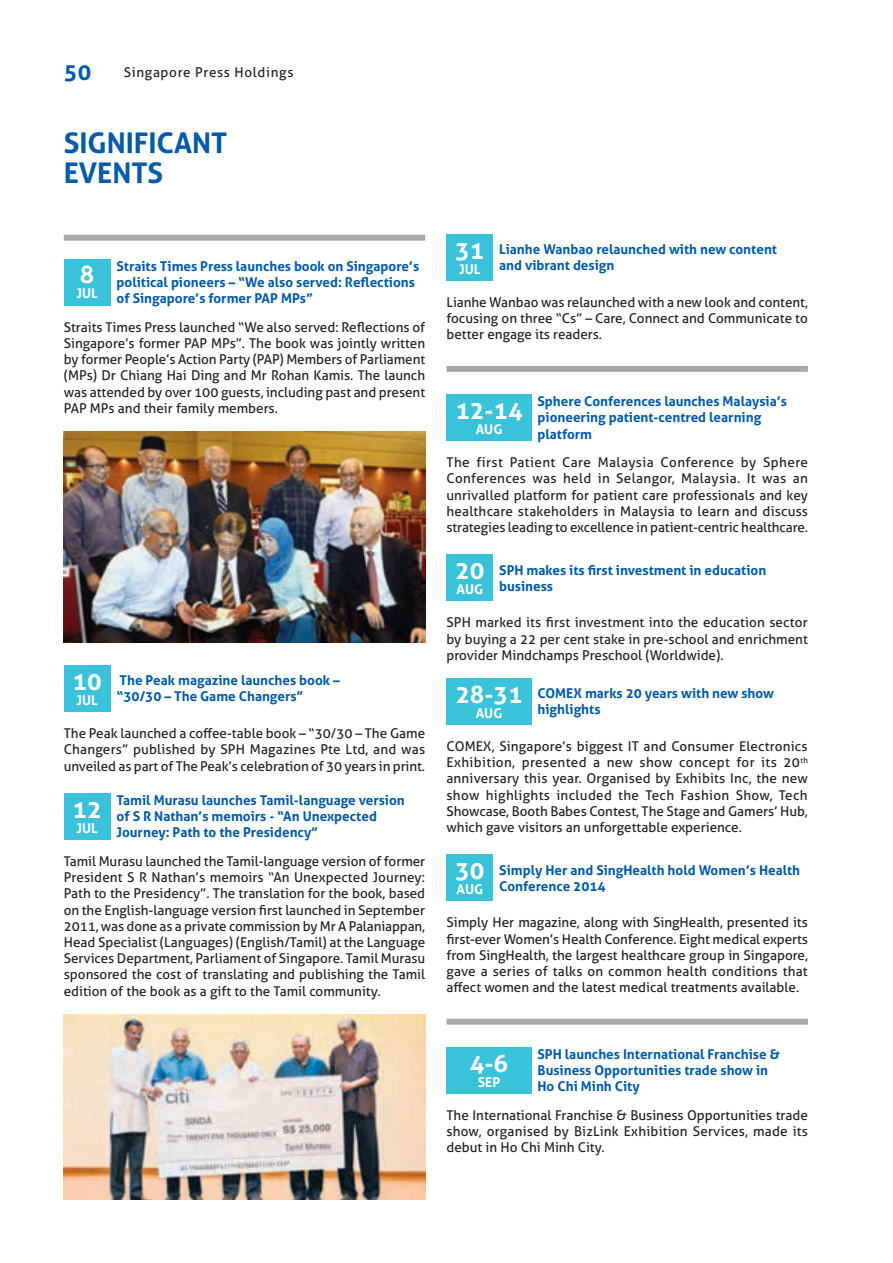
<style>
.page{position:relative;width:893px;height:1263px;background:#fff}
.page>*{position:absolute;margin:0;border:0;box-sizing:border-box;transform-origin:0 0}
.Head{font:700 28.5px/30px "Aller";color:#015aaa}
.t1{font:700 24.3px "Aller";color:#fff}
.t2{font:700 22.5px "Aller";color:#015aaa}
.Body_Regular_-_Black{font:13.5px/16.2px "Aller";color:#231f20;text-align:justify}
.t3{font:700 13.5px/16.2px "Aller";color:#015aaa}
.t4{font:700 13.5px "Aller";color:#fff}
.Body_Regular_-_Black-2{font:13.5px "Aller";letter-spacing:.05em;color:#231f20}
</style>
<div class="page">
<div style="left:64px;top:235px;width:361px;height:6px;background:#a8a9ad"></div>
<div style="left:64px;top:259px;width:47px;height:46px;background:#39c2d9"></div>
<img style="left:64px;top:432px;width:361px;height:211px">
<div style="left:64px;top:665px;width:47px;height:47px;background:#39c2d9"></div>
<div style="left:64px;top:793px;width:47px;height:46px;background:#39c2d9"></div>
<img style="left:64px;top:1014px;width:361px;height:185px">
<div style="left:446px;top:234px;width:47px;height:47px;background:#39c2d9"></div>
<div style="left:446px;top:366px;width:362px;height:6px;background:#a8a9ad"></div>
<div style="left:446px;top:394px;width:85px;height:47px;background:#39c2d9"></div>
<div style="left:446px;top:554px;width:47px;height:47px;background:#39c2d9"></div>
<div style="left:446px;top:678px;width:85px;height:47px;background:#39c2d9"></div>
<div style="left:446px;top:854px;width:47px;height:47px;background:#39c2d9"></div>
<div style="left:446px;top:1019px;width:362px;height:6px;background:#a8a9ad"></div>
<div style="left:446px;top:1047px;width:85px;height:46px;background:#39c2d9"></div>
<h3 class="t2" style="left:64px;top:58px;width:29px">50</h3>
<p class="Body_Regular_-_Black-2" style="left:124px;top:64px;width:171px">Singapore Press Holdings</p>
<p class="Head" style="left:64px;top:128px;width:165px">SIGNIFICANT<br>EVENTS</p>
<p class="t3" style="left:117px;top:258px;width:304px">Straits Times Press launches book on Singapore’s political pioneers – “We also served: Reflections of Singapore’s former PAP MPs”</p>
<p class="Body_Regular_-_Black" style="left:64px;top:319px;width:363px">Straits Times Press launched “We also served: Reflections of Singapore’s former PAP MPs”. The book was jointly written by former People’s Action Party (PAP) Members of Parliament (MPs) Dr Chiang Hai Ding and Mr Rohan Kamis. The launch was attended by over 100 guests, including past and present PAP MPs and their family members.</p>
<p class="t1" style="left:80px;top:260px;width:16px">8</p>
<p class="t4" style="left:77px;top:285px;width:23px">JUL</p>
<p class="t1" style="left:73px;top:666px;width:31px">10</p>
<p class="t4" style="left:77px;top:692px;width:23px">JUL</p>
<p class="t3" style="left:117px;top:672px;width:225px">The Peak magazine launches book – “30/30 – The Game Changers”</p>
<p class="Body_Regular_-_Black" style="left:64px;top:725px;width:363px">The Peak launched a coffee-table book – “30/30 – The Game Changers” published by SPH Magazines Pte Ltd, and was unveiled as part of The Peak’s celebration of 30 years in print.</p>
<p class="t1" style="left:73px;top:794px;width:31px">12</p>
<p class="t4" style="left:77px;top:819px;width:23px">JUL</p>
<p class="t3" style="left:117px;top:792px;width:290px">Tamil Murasu launches Tamil-language version of S R Nathan’s memoirs - “An Unexpected<br>Journey: Path to the Presidency”</p>
<p class="Body_Regular_-_Black" style="left:64px;top:853px;width:363px">Tamil Murasu launched the Tamil-language version of former President S R Nathan’s memoirs “An Unexpected Journey:<br>Path to the Presidency”. The translation for the book, based on the English-language version first launched in September 2011, was done as a private commission by Mr A Palaniappan, Head Specialist (Languages) (English/Tamil) at the Language Services Department, Parliament of Singapore. Tamil Murasu sponsored the cost of translating and publishing the Tamil edition of the book as a gift to the Tamil community.</p>
<p class="t1" style="left:455px;top:235px;width:31px">31</p>
<p class="t4" style="left:459px;top:261px;width:23px">JUL</p>
<p class="t3" style="left:499px;top:241px;width:279px">Lianhe Wanbao relaunched with new content and vibrant design</p>
<p class="Body_Regular_-_Black" style="left:446px;top:294px;width:363px">Lianhe Wanbao was relaunched with a new look and content, focusing on three “Cs” – Care, Connect and Communicate to better engage its readers.</p>
<p class="t3" style="left:538px;top:393px;width:251px">Sphere Conferences launches Malaysia’s pioneering patient-centred learning platform</p>
<p class="Body_Regular_-_Black" style="left:446px;top:454px;width:363px">The first Patient Care Malaysia Conference by Sphere Conferences was held in Selangor, Malaysia. It was an unrivalled platform for patient care professionals and key healthcare stakeholders in Malaysia to learn and discuss strategies leading to excellence in patient-centric healthcare.</p>
<p class="t1" style="left:455px;top:555px;width:31px">20</p>
<p class="t4" style="left:457px;top:581px;width:28px">AUG</p>
<p class="t1" style="left:455px;top:395px;width:69px">12-14</p>
<p class="t4" style="left:476px;top:421px;width:28px">AUG</p>
<p class="t3" style="left:499px;top:561px;width:268px">SPH makes its first investment in education business</p>
<p class="Body_Regular_-_Black" style="left:446px;top:614px;width:363px">SPH marked its first investment into the education sector by buying a 22 per cent stake in pre-school and enrichment provider Mindchamps Preschool (Worldwide).</p>
<p class="t1" style="left:455px;top:679px;width:69px">28-31</p>
<p class="t4" style="left:476px;top:704px;width:28px">AUG</p>
<p class="t3" style="left:538px;top:685px;width:238px">COMEX marks 20 years with new show highlights</p>
<p class="Body_Regular_-_Black" style="left:446px;top:738px;width:363px">COMEX, Singapore’s biggest IT and Consumer Electronics Exhibition, presented a new show concept for its 20<sup>th </sup>anniversary this year. Organised by Exhibits Inc, the new show highlights included the Tech Fashion Show, Tech Showcase, Booth Babes Contest, The Stage and Gamers’ Hub, which gave visitors an unforgettable experience.</p>
<p class="t1" style="left:455px;top:855px;width:31px">30</p>
<p class="t4" style="left:457px;top:881px;width:28px">AUG</p>
<p class="t3" style="left:499px;top:861px;width:302px">Simply Her and SingHealth hold Women’s Health<br>Conference 2014</p>
<p class="Body_Regular_-_Black" style="left:446px;top:914px;width:363px">Simply Her magazine, along with SingHealth, presented its first-ever Women’s Health Conference. Eight medical experts from SingHealth, the largest healthcare group in Singapore, gave a series of talks on common health conditions that affect women and the latest medical treatments available.</p>
<p class="t3" style="left:537px;top:1046px;width:244px">SPH launches International Franchise &amp;<br>Business Opportunities trade show in<br>Ho Chi Minh City</p>
<p class="Body_Regular_-_Black" style="left:446px;top:1107px;width:363px">The International Franchise &amp; Business Opportunities trade show, organised by BizLink Exhibition Services, made its debut in Ho Chi Minh City.</p>
<p class="t1" style="left:470px;top:1048px;width:40px">4-6</p>
<p class="t4" style="left:478px;top:1073px;width:24px">SEP</p>
</div>
